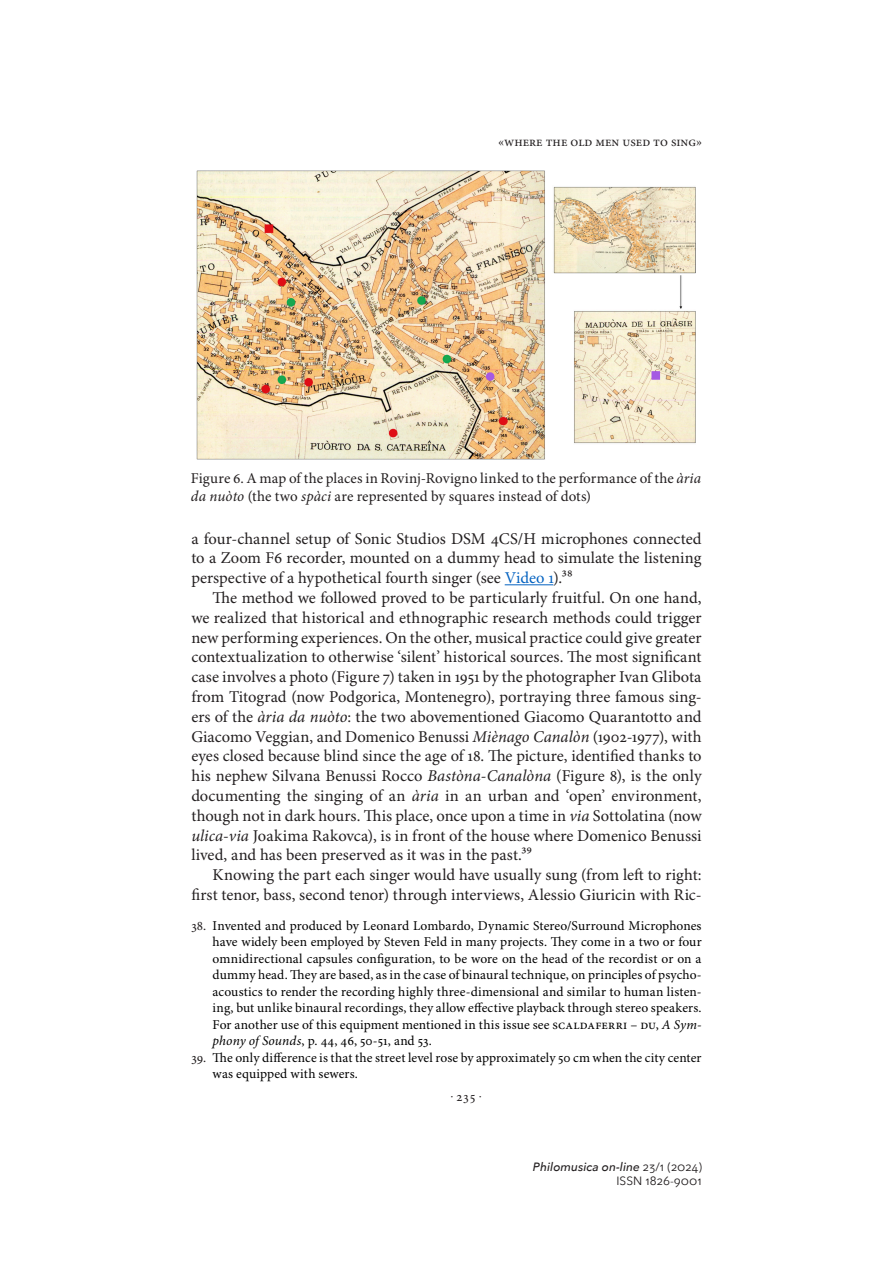
<style>
.page{position:relative;width:893px;height:1263px;background:#fff}
.page>*{position:absolute;margin:0;border:0;box-sizing:border-box;transform-origin:0 0}
.Testo_rientrato{font:16.5px/19.8px "Minion Pro";letter-spacing:-.005em;color:#231f20;text-align:justify}
.Testo_rientrato-2{font:16.5px/19.8px "Minion Pro";letter-spacing:.025em;color:#231f20;text-align:right}
.Didascalia_sotto{font:15px/18px "Minion Pro";letter-spacing:-.005em;color:#231f20}
.Note_a_piè_di_pagina{font:13.5px/16.5px "Minion Pro";color:#000;text-align:justify}
.t1{font:13.5px "Minion Pro";color:#231f20}
.t2{font:12px/14.4px "Avenir Next";color:#231f20;text-align:right}
.s1{font-style:italic}
.s2{color:#0563c1}
.s3{color:#231f20}
.s4{font-weight:500;font-style:italic}
</style>
<div class="page">
<hr style="left:505px;top:584px;width:48px;height:1px;background:#0563c1">
<img style="left:196px;top:170px;width:500px;height:289px">
<p class="t1" style="left:498px;top:133px;width:205px">«Where the Old Men Used to Sing»</p>
<p class="Didascalia_sotto" style="left:191px;top:470px;width:512px">Figure 6. A map of the places in Rovinj-Rovigno linked to the performance of the <span class="s1">ària da nuòto</span> (the two <span class="s1">spàci</span> are represented by squares instead of dots)</p>
<p class="Testo_rientrato" style="left:191px;top:529px;width:512px">a four-channel setup of Sonic Studios DSM 4CS/H microphones connected to a Zoom F6 recorder, mounted on a dummy head to simulate the listening perspective of a hypothetical fourth singer (see <span class="s2">Video 1</span>).38</p>
<p class="Testo_rientrato" style="left:191px;top:588px;width:512px;text-indent:21px">The method we followed proved to be particularly fruitful. On one hand, we realized that historical and ethnographic research methods could trigger new performing experiences. On the other, musical practice could give greater contextualization to otherwise ‘silent’ historical sources. The most significant case involves a photo (Figure 7) taken in 1951 by the photographer Ivan Glibota from Titograd (now Podgorica, Montenegro), portraying three famous sing&shy;ers of the <span class="s1">ària da nuòto</span>: the two abovementioned Giacomo Quarantotto and Giacomo Veggian, and Domenico Benussi <span class="s1">Miènago Canalòn</span> (1902-1977), with eyes closed because blind since the age of 18. The picture, identified thanks to his nephew Silvana Benussi Rocco <span class="s1">Bastòna-Canalòna</span> (Figure 8), is the only documenting the singing of an <span class="s1">ària</span> in an urban and ‘open’ environment, though not in dark hours. This place, once upon a time in <span class="s1">via</span> Sottolatina (now <span class="s1">ulica-via</span> Joakima Rakovca), is in front of the house where Domenico Benussi lived, and has been preserved as it was in the past.39</p>
<p class="Testo_rientrato-2" style="left:191px;top:866px;width:512px">Knowing the part each singer would have usually sung (from left to right: first tenor, bass, second tenor) through interviews, Alessio Giuricin with Ric-</p>
<p class="Note_a_piè_di_pagina" style="left:213px;top:918px;width:491px;text-indent:-21px"><span class="s3">38.</span> Invented and produced by Leonard Lombardo, Dynamic Stereo/Surround Microphones have widely been employed by Steven Feld in many projects. They come in a two or four omnidirectional capsules configuration, to be wore on the head of the recordist or on a dummy head. They are based, as in the case of binaural technique, on principles of psycho&shy;acoustics to render the recording highly three-dimensional and similar to human listen&shy;ing, but unlike binaural recordings, they allow effective playback through stereo speakers.<br>For another use of this equipment mentioned in this issue see SCALDAFERRI – DU, <span class="s1">A Sym&shy;phony of Sounds</span>, p. 44, 46, 50-51, and 53.</p>
<p class="Note_a_piè_di_pagina" style="left:213px;top:1050px;width:490px;text-indent:-21px"><span class="s3">39.</span> The only difference is that the street level rose by approximately 50 cm when the city center was equipped with sewers.</p>
<p class="t1" style="left:451px;top:1088px;width:32px">. 235 .</p>
<p class="t2" style="left:533px;top:1159px;width:171px"><span class="s4">Philomusica on-line</span> 23/1 (2024)<br>ISSN 1826-9001</p>
</div>
